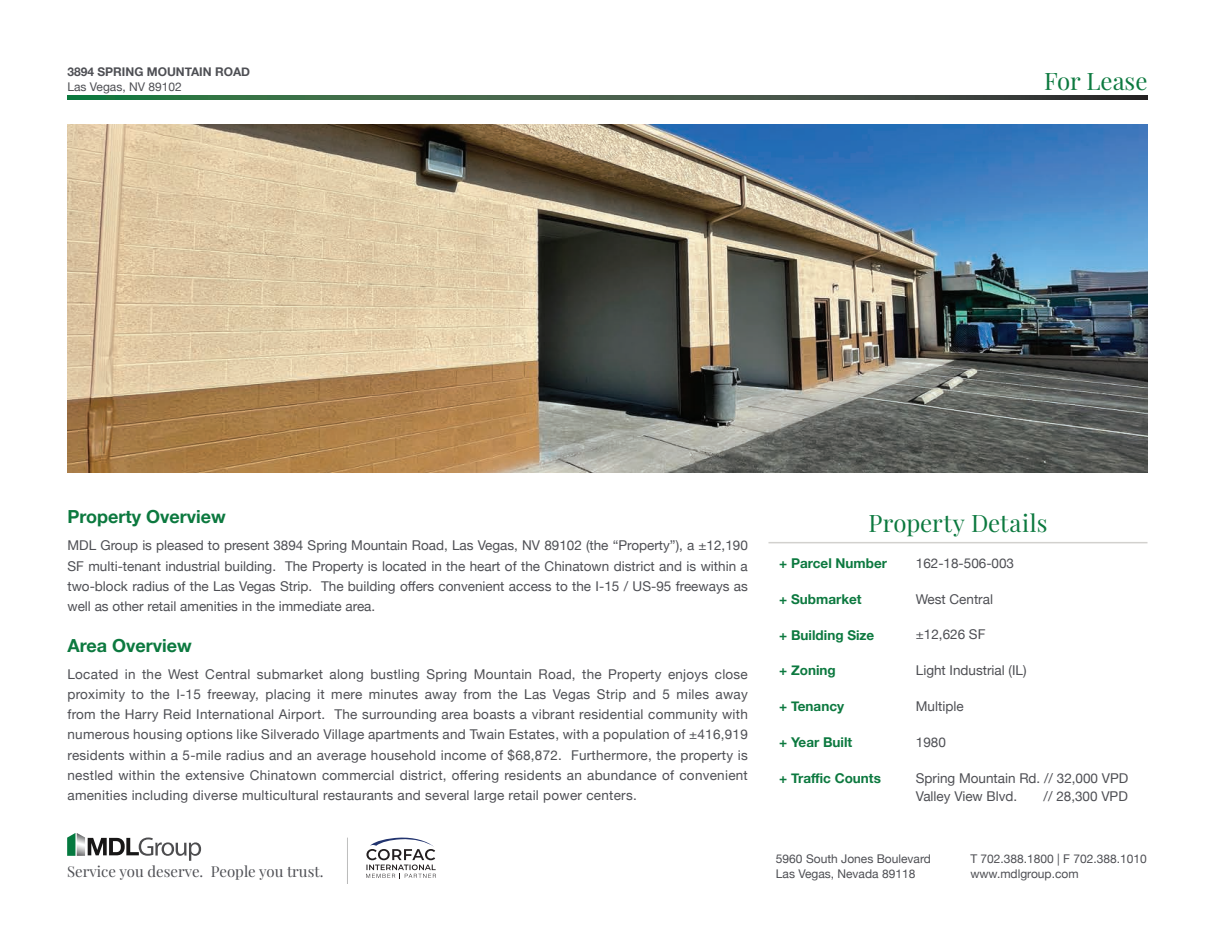
<style>
.page{position:relative;width:1215px;height:945px;background:#fff}
.page>*{position:absolute;margin:0;border:0;box-sizing:border-box;transform-origin:0 0}
.t1{font:24px "Playfair Display";color:#0c793f}
.t2{font:700 18px "Helvetica Neue";color:#0c793f}
.t3{font:15px "Playfair Display";color:#4e4f54}
.t4{font:13.5px/20.2px "Helvetica Neue";color:#4e4f54;text-align:justify}
.t5{font:700 13.5px "Helvetica Neue";color:#0c793f}
.t6{font:12px/14.4px "Helvetica Neue";color:#4e4f54}
.t7{font:700 12px "Helvetica Neue";color:#4e4f54}
</style>
<div class="page">
<svg style="left:68px;top:95px;width:1080px;height:5px;background:#3b5b44"></svg>
<svg style="left:67px;top:833px;width:134px;height:28px"></svg>
<svg style="left:366px;top:838px;width:70px;height:41px"></svg>
<hr style="left:347px;top:838px;width:1px;height:46px;background:#4d4e4d">
<img style="left:68px;top:124px;width:1080px;height:348px">
<hr style="left:768px;top:542px;width:380px;height:1px;background:#d2d1ce">
<p class="t7" style="left:68px;top:63px;width:184px">3894 SPRING MOUNTAIN ROAD</p>
<p class="t6" style="left:68px;top:80px;width:116px">Las Vegas, NV 89102</p>
<h1 class="t1" style="left:1044px;top:63px;width:105px">For Lease</h1>
<h2 class="t2" style="left:68px;top:503px;width:160px">Property Overview</h2>
<p class="t4" style="left:68px;top:536px;width:682px">MDL Group is pleased to present 3894 Spring Mountain Road, Las Vegas, NV 89102 (the “Property”), a ±12,190<br>SF multi-tenant industrial building. The Property is located in the heart of the Chinatown district and is within a two-block radius of the Las Vegas Strip. The building offers convenient access to the I-15 / US-95 freeways as well as other retail amenities in the immediate area.</p>
<h2 class="t2" style="left:68px;top:631px;width:126px">Area Overview</h2>
<p class="t4" style="left:68px;top:665px;width:682px">Located in the West Central submarket along bustling Spring Mountain Road, the Property enjoys close proximity to the I-15 freeway, placing it mere minutes away from the Las Vegas Strip and 5 miles away from the Harry Reid International Airport. The surrounding area boasts a vibrant residential community with numerous housing options like Silverado Village apartments and Twain Estates, with a population of ±416,919 residents within a 5-mile radius and an average household income of $68,872. Furthermore, the property is nestled within the extensive Chinatown commercial district, offering residents an abundance of convenient amenities including diverse multicultural restaurants and several large retail power centers.</p>
<h1 class="t1" style="left:868px;top:505px;width:181px">Property Details</h1>
<p class="t5" style="left:779px;top:553px;width:109px">+ Parcel Number</p>
<p class="t4" style="left:916px;top:554px;width:100px">162-18-506-003</p>
<p class="t5" style="left:779px;top:588px;width:84px">+ Submarket</p>
<p class="t4" style="left:916px;top:589px;width:79px">West Central</p>
<p class="t5" style="left:779px;top:624px;width:97px">+ Building Size</p>
<p class="t4" style="left:916px;top:625px;width:71px">±12,626 SF</p>
<p class="t5" style="left:779px;top:660px;width:58px">+ Zoning</p>
<p class="t4" style="left:916px;top:661px;width:112px">Light Industrial (IL)</p>
<p class="t5" style="left:779px;top:696px;width:66px">+ Tenancy</p>
<p class="t4" style="left:916px;top:697px;width:49px">Multiple</p>
<p class="t5" style="left:779px;top:732px;width:75px">+ Year Built</p>
<p class="t4" style="left:916px;top:733px;width:32px">1980</p>
<p class="t5" style="left:779px;top:768px;width:103px">+ Traffic Counts</p>
<p class="t4" style="left:916px;top:770px;width:214px;line-height:18px">Spring Mountain Rd. // 32,000 VPD<br>Valley View Blvd.</p>
<p class="t4" style="left:1044px;top:787px;width:86px">// 28,300 VPD</p>
<p class="t6" style="left:776px;top:852px;width:156px">5960 South Jones Boulevard<br>Las Vegas, Nevada 89118</p>
<p class="t6" style="left:970px;top:852px;width:178px">T 702.388.1800 | F 702.388.1010</p>
<p class="t3" style="left:67px;top:860px;width:258px">Service you deserve. People you trust.</p>
<p class="t6" style="left:970px;top:867px;width:110px">www.mdlgroup.com</p>
</div>
